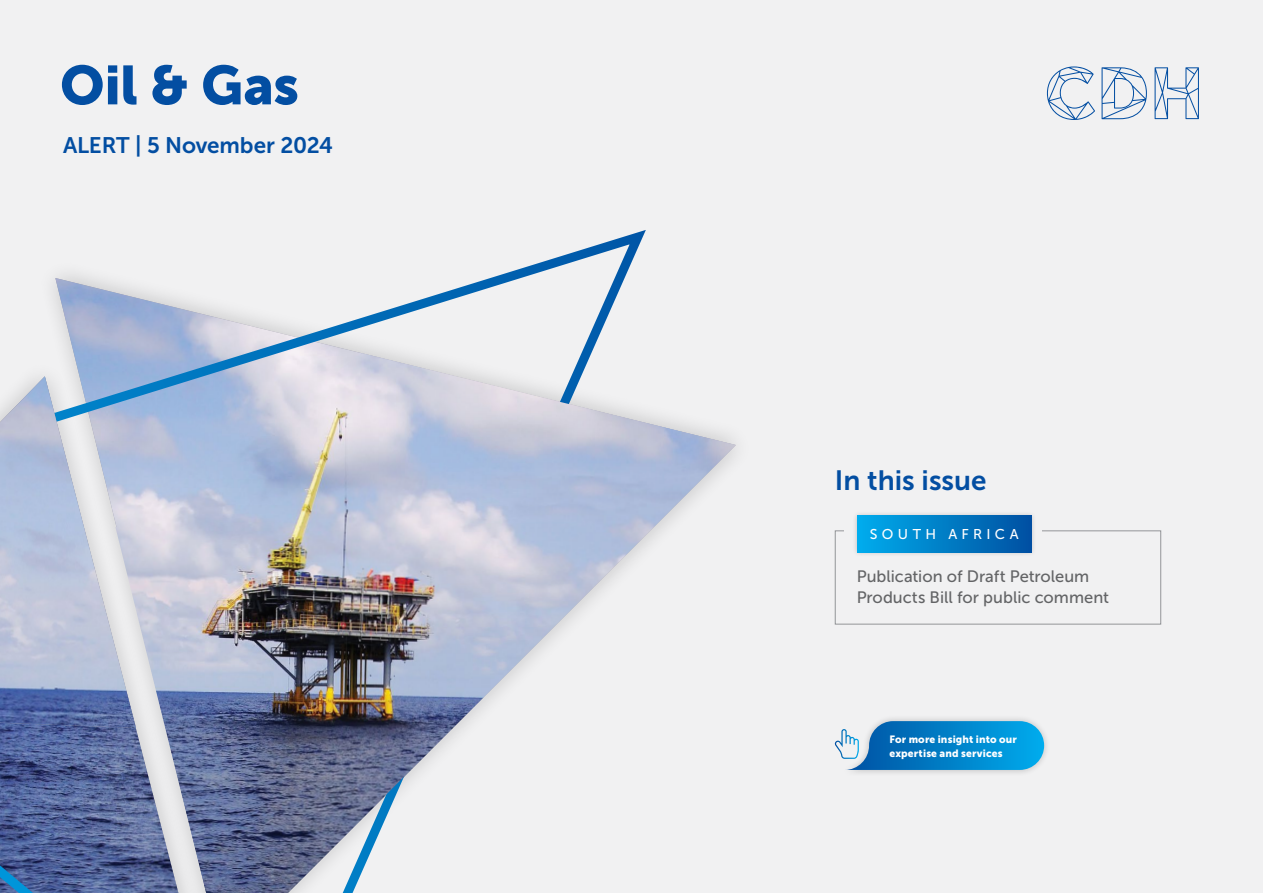
<style>
.page{position:relative;width:1263px;height:893px;background:#f1f1f2}
.page>*{position:absolute;margin:0;border:0;box-sizing:border-box;transform-origin:0 0}
.t1{font:54.45px "Museo Sans 900";letter-spacing:-.005em;color:#034ea2}
.t2{font:27.75px "Museo Sans 700";color:#034ea2}
.t3{font:22.5px "Museo Sans 700";letter-spacing:-.01em;color:#034ea2}
.t4{font:16.5px/21px "Museo Sans 500";color:#636466}
.t5{font:14.1px "Museo Sans 500";letter-spacing:.305em;color:#fff}
.t6{font:10.5px/13.5px "Museo Sans 900";letter-spacing:.015em;color:#fff}
</style>
<div class="page">
<svg style="left:1047px;top:66px;width:48px;height:54px"></svg>
<svg style="left:1101px;top:67px;width:46px;height:52px"></svg>
<svg style="left:1154px;top:67px;width:45px;height:52px"></svg>
<svg style="left:0;top:230px;width:646px;height:663px"></svg>
<img style="left:0;top:376px;width:115px;height:352px">
<img style="left:115px;top:353px;width:621px;height:540px">
<div style="left:840px;top:715px;width:210px;height:62px;background:#000;opacity:.2"></div>
<svg style="left:835px;top:721px;width:209px;height:49px;background:#2994d0"></svg>
<div style="left:835px;top:531px;width:326px;height:93px;border:1px solid #939598"></div>
<div style="left:844px;top:516px;width:197px;height:31px;background:#f1f1f2"></div>
<div style="left:852px;top:511px;width:184px;height:46px;background:#000;opacity:.2"></div>
<div style="left:857px;top:516px;width:174px;height:36px;background:linear-gradient(to right,#00aded,#0050a1)"></div>
<h1 class="t1" style="left:60px;top:54px;width:240px">Oil &amp; Gas</h1>
<h3 class="t3" style="left:63px;top:133px;width:272px">ALERT | 5 November 2024</h3>
<h2 class="t2" style="left:835px;top:465px;width:153px">In this issue</h2>
<p class="t5" style="left:870px;top:527px;width:150px">SOUTH AFRICA</p>
<p class="t4" style="left:857px;top:566px;width:254px">Publication of Draft Petroleum<br>Products Bill for public comment</p>
<p class="t6" style="left:889px;top:733px;width:129px">For more insight into our expertise and services</p>
</div>
